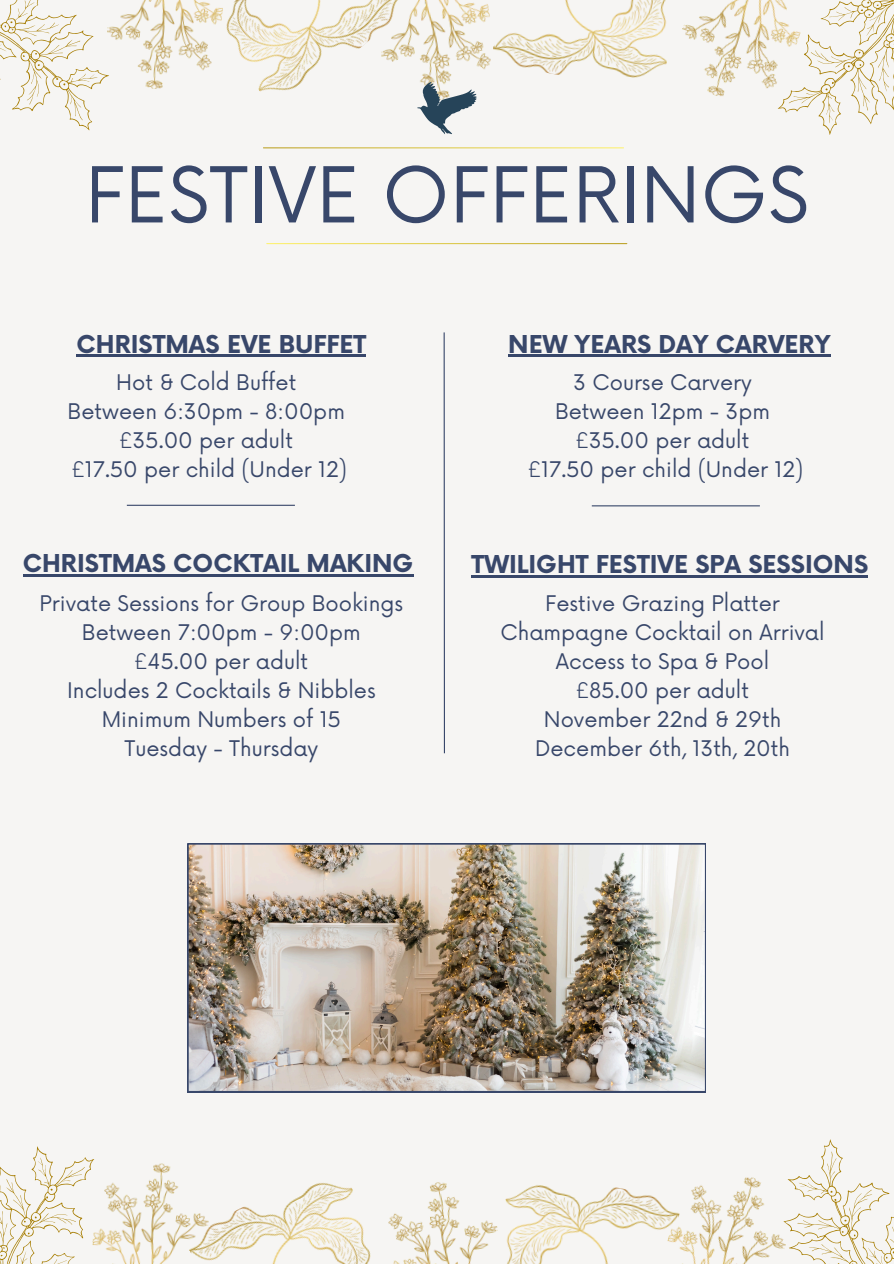
<style>
.page{position:relative;width:894px;height:1264px;background:#fff}
.page>*{position:absolute;margin:0;border:0;box-sizing:border-box;transform-origin:0 0}
.t1{font:75px "Now";color:#38476a}
.t2{font:700 24px "Now";color:#38476a}
.t3{font:21px/29px "Now";color:#38476a;text-align:center}
</style>
<div class="page">
<div style="left:0;top:0;width:893px;height:1263px;background:#f6f5f3"></div>
<svg style="left:0;top:0;width:102px;height:131px"></svg>
<img style="left:226px;top:0;width:144px;height:92px">
<img style="left:682px;top:0;width:63px;height:96px">
<img style="left:102px;top:0;width:121px;height:89px">
<img style="left:502px;top:0;width:165px;height:78px">
<svg style="left:745px;top:0;width:148px;height:135px"></svg>
<img style="left:370px;top:0;width:132px;height:100px">
<svg style="left:0;top:1146px;width:90px;height:117px"></svg>
<img style="left:213px;top:1183px;width:158px;height:80px">
<img style="left:681px;top:1177px;width:76px;height:86px">
<img style="left:90px;top:1159px;width:123px;height:104px">
<img style="left:507px;top:1185px;width:174px;height:78px">
<svg style="left:757px;top:1139px;width:136px;height:125px"></svg>
<img style="left:388px;top:1182px;width:119px;height:81px">
<svg style="left:266px;top:243px;width:361px;height:1px"></svg>
<svg style="left:263px;top:147px;width:360px;height:1px"></svg>
<img style="left:187px;top:843px;width:518px;height:249px">
<svg style="left:417px;top:82px;width:59px;height:52px"></svg>
<hr style="left:76px;top:355px;width:290px;height:2px;background:#38476a">
<hr style="left:443px;top:332px;width:2px;height:421px;background:#38476a">
<hr style="left:127px;top:504px;width:168px;height:2px;background:#38476a">
<hr style="left:508px;top:355px;width:322px;height:2px;background:#38476a">
<hr style="left:591px;top:505px;width:168px;height:1px;background:#38476a">
<hr style="left:23px;top:574px;width:390px;height:2px;background:#38476a">
<hr style="left:471px;top:575px;width:397px;height:2px;background:#38476a">
<p class="t1" style="left:85px;top:153px;width:725px">FESTIVE OFFERINGS</p>
<h1 class="t2" style="left:76px;top:331px;width:291px">CHRISTMAS EVE BUFFET</h1>
<p class="t3" style="left:116px;top:369px;width:181px">Hot &amp; Cold Buffet</p>
<h2 class="t3" style="left:68px;top:398px;width:279px">Between 6:30pm - 8:00pm</h2>
<p class="t3" style="left:120px;top:427px;width:175px">£35.00 per adult</p>
<p class="t3" style="left:72px;top:456px;width:277px">£17.50 per child (Under 12)</p>
<p class="t2" style="left:23px;top:550px;width:392px">CHRISTMAS COCKTAIL MAKING</p>
<p class="t3" style="left:40px;top:589px;width:365px">Private Sessions for Group Bookings</p>
<p class="t3" style="left:82px;top:618px;width:280px">Between 7:00pm - 9:00pm</p>
<p class="t3" style="left:135px;top:647px;width:175px">£45.00 per adult</p>
<h2 class="t3" style="left:67px;top:676px;width:310px">Includes 2 Cocktails &amp; Nibbles</h2>
<p class="t3" style="left:102px;top:705px;width:241px">Minimum Numbers of 15</p>
<p class="t3" style="left:124px;top:734px;width:195px">Tuesday - Thursday</p>
<p class="t2" style="left:508px;top:331px;width:323px">NEW YEARS DAY CARVERY</p>
<p class="t3" style="left:573px;top:369px;width:180px">3 Course Carvery</p>
<h2 class="t3" style="left:555px;top:398px;width:216px">Between 12pm - 3pm</h2>
<p class="t3" style="left:575px;top:427px;width:175px">£35.00 per adult</p>
<p class="t3" style="left:528px;top:456px;width:277px">£17.50 per child (Under 12)</p>
<p class="t2" style="left:471px;top:551px;width:398px">TWILIGHT FESTIVE SPA SESSIONS</p>
<p class="t3" style="left:500px;top:589px;width:325px">Festive Grazing Platter<br>Champagne Cocktail on Arrival<br>Access to Spa &amp; Pool</p>
<h2 class="t3" style="left:576px;top:676px;width:174px">£85.00 per adult</h2>
<p class="t3" style="left:543px;top:705px;width:239px">November 22nd &amp; 29th</p>
<p class="t3" style="left:535px;top:734px;width:256px">December 6th, 13th, 20th</p>
</div>
